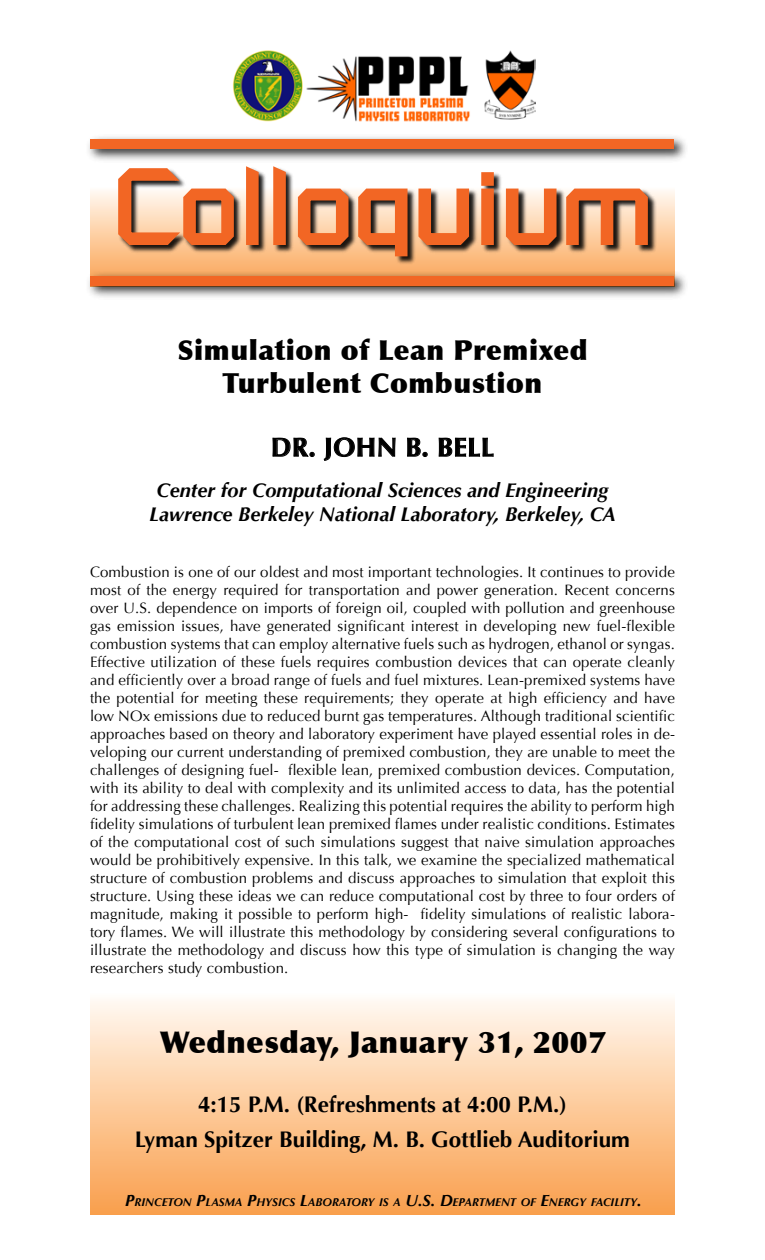
<style>
.page{position:relative;width:765px;height:1260px;background:#fff}
.page>*{position:absolute;margin:0;border:0;box-sizing:border-box;transform-origin:0 0}
.t1{font:105px "Russell Square";color:#f26624}
.t2{font:900 30px "Optima";letter-spacing:.02em;color:#000}
.t3{font:900 27.5px/33px "Optima";letter-spacing:.02em;color:#000;text-align:center}
.t4{font:700 26.25px "Optima";letter-spacing:.02em;color:#000}
.t5{font:700 22.5px/35px "Optima";color:#000;text-align:center}
.t6{font:italic 700 20px/24px "Optima";color:#000;text-align:center}
.t7{font:15px/18px "Optima";letter-spacing:.01em;color:#000;text-align:justify}
.t8{font:italic 700 11.38px "Optima";color:#000}
.s1{font-size:16.25px}
</style>
<div class="page">
<svg style="left:91px;top:190px;width:583px;height:81px;background:#fcc28e"></svg>
<div style="left:91px;top:956px;width:583px;height:258px;background:linear-gradient(to bottom,#fff,#faa04d)"></div>
<img style="left:232px;top:50px;width:303px;height:72px">
<svg style="left:272px;top:437px;width:43px;height:20px"></svg>
<svg style="left:324px;top:437px;width:72px;height:24px"></svg>
<svg style="left:407px;top:437px;width:21px;height:20px"></svg>
<svg style="left:439px;top:437px;width:55px;height:20px"></svg>
<div style="left:118px;top:166px;width:539px;height:99px;background:#000;opacity:.9"></div>
<svg style="left:116px;top:167px;width:119px;height:79px"></svg>
<svg style="left:245px;top:166px;width:15px;height:80px"></svg>
<svg style="left:272px;top:166px;width:15px;height:80px"></svg>
<svg style="left:296px;top:187px;width:54px;height:59px;background:#a5775b"></svg>
<svg style="left:357px;top:187px;width:52px;height:71px;background:#a67657"></svg>
<svg style="left:417px;top:187px;width:53px;height:59px;background:#b4876c"></svg>
<svg style="left:480px;top:171px;width:15px;height:75px"></svg>
<svg style="left:505px;top:187px;width:53px;height:59px;background:#b2866a"></svg>
<svg style="left:565px;top:187px;width:84px;height:59px;background:#ac7e61"></svg>
<div style="left:85px;top:134px;width:603px;height:29px;background:#000;opacity:.91"></div>
<div style="left:91px;top:140px;width:583px;height:9px;background:#f26624"></div>
<div style="left:85px;top:271px;width:603px;height:28px;background:#000;opacity:.91"></div>
<div style="left:91px;top:276px;width:583px;height:10px;background:#f26624"></div>
<h1 class="t1" style="left:112px;top:143px;width:542px">Colloquium</h1>
<h3 class="t3" style="left:177px;top:334px;width:412px">Simulation of Lean Premixed<br>Turbulent Combustion</h3>
<h3 class="t4" style="left:271px;top:432px;width:210px">Dr. John B. Bell</h3>
<h3 class="t6" style="left:149px;top:478px;width:468px">Center for Computational Sciences and Engineering<br>Lawrence Berkeley National Laboratory, Berkeley, CA</h3>
<p class="t7" style="left:90px;top:563px;width:587px">Combustion is one of our oldest and most important technologies. It continues to provide most of the energy required for transportation and power generation. Recent concerns over U.S. dependence on imports of foreign oil, coupled with pollution and greenhouse gas emission issues, have generated significant interest in developing new fuel-flexible combustion systems that can employ alternative fuels such as hydrogen, ethanol or syngas.<br>Effective utilization of these fuels requires combustion devices that can operate cleanly and efficiently over a broad range of fuels and fuel mixtures. Lean-premixed systems have the potential for meeting these requirements; they operate at high efficiency and have low NOx emissions due to reduced burnt gas temperatures. Although traditional scientific approaches based on theory and laboratory experiment have played essential roles in de&shy;veloping our current understanding of premixed combustion, they are unable to meet the challenges of designing fuel- flexible lean, premixed combustion devices. Computation, with its ability to deal with complexity and its unlimited access to data, has the potential for addressing these challenges. Realizing this potential requires the ability to perform high fidelity simulations of turbulent lean premixed flames under realistic conditions. Estimates of the computational cost of such simulations suggest that naive simulation approaches would be prohibitively expensive. In this talk, we examine the specialized mathematical structure of combustion problems and discuss approaches to simulation that exploit this structure. Using these ideas we can reduce computational cost by three to four orders of magnitude, making it possible to perform high- fidelity simulations of realistic labora&shy;tory flames. We will illustrate this methodology by considering several configurations to illustrate the methodology and discuss how this type of simulation is changing the way researchers study combustion.</p>
<h2 class="t2" style="left:160px;top:1024px;width:448px">Wednesday, January 31, 2007</h2>
<h3 class="t5" style="left:135px;top:1087px;width:497px">4:15 P.M. (Refreshments at 4:00 P.M.)<br>Lyman Spitzer Building, M. B. Gottlieb Auditorium</h3>
<p class="t8" style="left:125px;top:1195px;width:518px"><span class="s1">P</span>RINCETON <span class="s1">P</span>LASMA <span class="s1">P</span>HYSICS <span class="s1">L</span>ABORATORY IS A <span class="s1">U.S. D</span>EPARTMENT OF <span class="s1">E</span>NERGY FACILITY<span class="s1">.</span></p>
</div>
